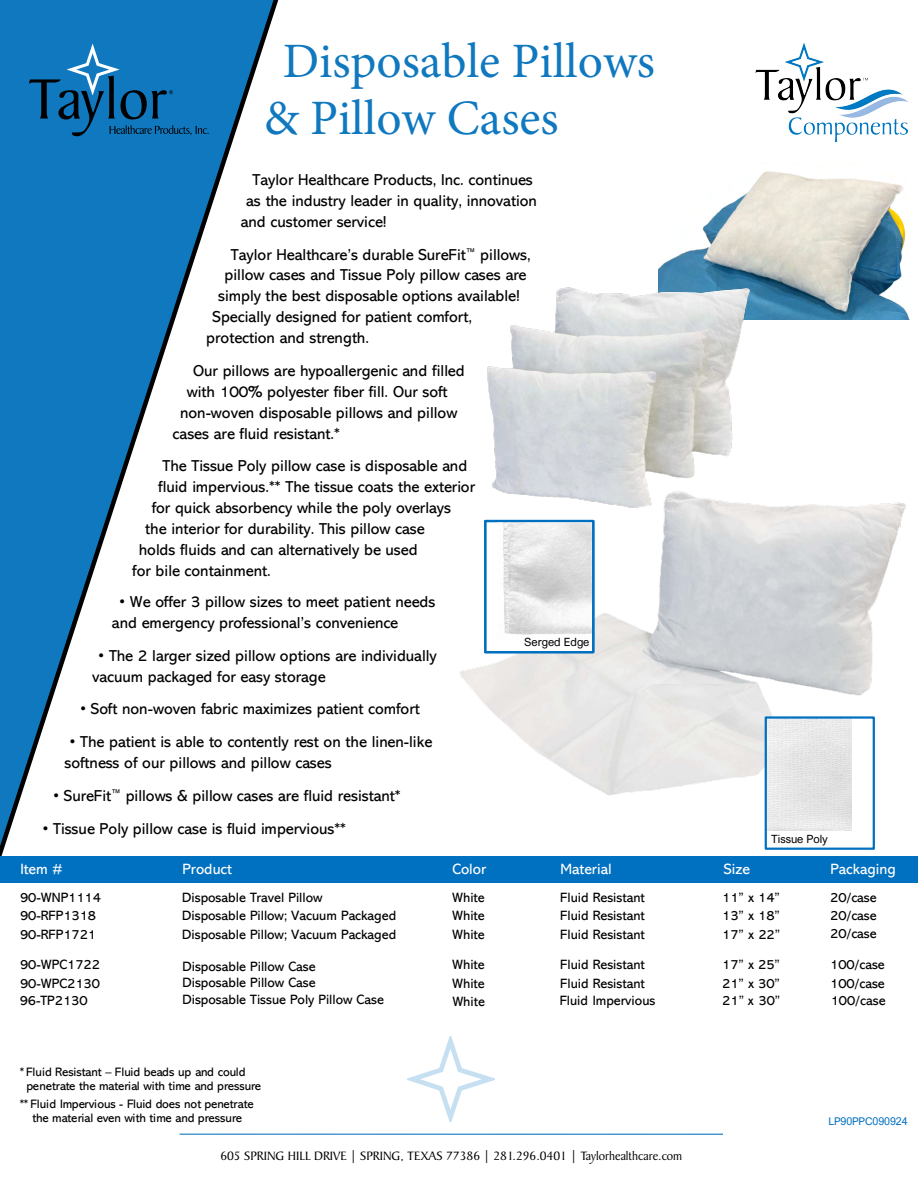
<style>
.page{position:relative;width:918px;height:1188px;background:#fff}
.page>*{position:absolute;margin:0;border:0;box-sizing:border-box;transform-origin:0 0}
.t1{font:49.5px/56.6px "Minion Pro";color:#1078bf}
.t2{font:15.9px/20.9px "Abadi";color:#000}
.t3{font:15px "Abadi";color:#fff}
.t4{font:13.5px/18.3px "Abadi";color:#000}
.t5{font:13.05px "Baker Signet BT";color:#000}
.t6{font:12.3px/13.8px "Abadi";letter-spacing:-.01em;color:#000}
.t7{font:11.4px "Arial Nova";color:#000}
.t8{font:10.65px "Arial Nova";letter-spacing:-.005em;color:#0070c0}
.s1{font-family:"Abadi MT Pro"}
</style>
<div class="page">
<div style="left:0;top:0;width:28px;height:856px;background:#1078bf"></div>
<svg style="left:408px;top:1037px;width:86px;height:85px"></svg>
<hr style="left:180px;top:1134px;width:543px;height:1px;background:#1078bf">
<svg style="left:28px;top:0;width:251px;height:774px"></svg>
<div style="left:0;top:856px;width:918px;height:27px;background:#0070c0"></div>
<img style="left:460px;top:502px;width:446px;height:309px">
<img style="left:498px;top:523px;width:93px;height:118px">
<img style="left:756px;top:42px;width:152px;height:99px">
<img style="left:658px;top:171px;width:252px;height:148px">
<img style="left:482px;top:280px;width:273px;height:231px">
<img style="left:768px;top:719px;width:84px;height:112px">
<div style="left:765px;top:716px;width:110px;height:134px;border:2px solid #0070c0"></div>
<div style="left:492px;top:641px;width:99px;height:10px;background:#fff"></div>
<div style="left:484px;top:520px;width:110px;height:133px;border:2px solid #0070c0"></div>
<h1 class="t1" style="left:264px;top:33px;width:393px;text-indent:19px">Disposable Pillows &amp; Pillow Cases</h1>
<p class="t2" style="left:253px;top:169px;width:282px">Taylor Healthcare Products, Inc. continues</p>
<p class="t2" style="left:246px;top:190px;width:292px">as the industry leader in quality, innovation</p>
<p class="t2" style="left:241px;top:211px;width:148px">and customer service!</p>
<p class="t2" style="left:231px;top:244px;width:301px">Taylor Healthcare’s durable SureFit<sup>™</sup> pillows,</p>
<p class="t2" style="left:224px;top:265px;width:304px">pillow cases and Tissue Poly pillow cases are</p>
<p class="t2" style="left:218px;top:286px;width:303px">simply the best disposable options available!</p>
<p class="t2" style="left:213px;top:307px;width:261px">Specially designed for patient comfort,</p>
<p class="t2" style="left:206px;top:327px;width:164px">protection and strength.</p>
<p class="t2" style="left:193px;top:360px;width:273px">Our pillows are hypoallergenic and filled</p>
<p class="t2" style="left:187px;top:381px;width:263px">with 100% polyester fiber fill. Our soft</p>
<p class="t2" style="left:180px;top:402px;width:279px">non-woven disposable pillows and pillow</p>
<p class="t2" style="left:173px;top:423px;width:169px">cases are fluid resistant.*</p>
<p class="t2" style="left:163px;top:456px;width:306px">The Tissue Poly pillow case is disposable and</p>
<p class="t2" style="left:158px;top:477px;width:319px">fluid impervious.** The tissue coats the exterior</p>
<p class="t2" style="left:152px;top:497px;width:301px">for quick absorbency while the poly overlays</p>
<p class="t2" style="left:145px;top:518px;width:281px">the interior for durability. This pillow case</p>
<p class="t2" style="left:139px;top:539px;width:280px">holds fluids and can alternatively be used</p>
<p class="t2" style="left:132px;top:560px;width:140px">for bile containment.</p>
<p class="t2" style="left:112px;top:591px;width:325px;text-indent:8px">• We offer 3 pillow sizes to meet patient needs and emergency professional’s convenience</p>
<p class="t2" style="left:92px;top:645px;width:346px;text-indent:6px">• The 2 larger sized pillow options are individually vacuum packaged for easy storage</p>
<p class="t2" style="left:81px;top:699px;width:341px">• Soft non-woven fabric maximizes patient comfort</p>
<p class="t2" style="left:64px;top:732px;width:369px;text-indent:5px">• The patient is able to contently rest on the linen-like softness of our pillows and pillow cases</p>
<p class="t2" style="left:54px;top:785px;width:349px">• SureFit<sup>™</sup> pillows &amp; pillow cases are fluid resistant*</p>
<p class="t2" style="left:43px;top:818px;width:305px">• Tissue Poly pillow case is fluid impervious**</p>
<p class="t7" style="left:524px;top:634px;width:67px">Serged Edge</p>
<p class="t7" style="left:771px;top:831px;width:58px">Tissue Poly</p>
<p class="t3" style="left:20px;top:861px;width:44px">Item #</p>
<p class="t3" style="left:182px;top:861px;width:51px">Product</p>
<p class="t3" style="left:452px;top:861px;width:35px">Color</p>
<p class="t3" style="left:560px;top:861px;width:53px">Material</p>
<p class="t3" style="left:724px;top:861px;width:28px">Size</p>
<p class="t3" style="left:830px;top:861px;width:67px">Packaging</p>
<p class="t4" style="left:20px;top:889px;width:82px">90-WNP1114<br>90-RFP1318<br>90-RFP1721</p>
<p class="t4" style="left:20px;top:956px;width:81px">90-WPC1722<br>90-WPC2130</p>
<p class="t4" style="left:722px;top:889px;width:59px;text-align:justify">11” x 14” 13” x 18” 17” x 2<span class="s1">2</span>”</p>
<p class="t4" style="left:722px;top:956px;width:59px">17” x 25”<br>21” x 30”</p>
<p class="t4" style="left:182px;top:889px;width:216px">Disposable Travel Pillow<br>Disposable Pillow; Vacuum Packaged<br>Disposable Pillow; Vacuum Packaged</p>
<p class="t4" style="left:452px;top:889px;width:34px;text-align:justify">White White White</p>
<p class="t4" style="left:452px;top:956px;width:34px">White<br>White</p>
<p class="t4" style="left:560px;top:889px;width:86px;text-align:justify">Fluid Resistant Fluid Resistant Fluid Resistant</p>
<p class="t4" style="left:560px;top:956px;width:86px">Fluid Resistant<br>Fluid Resistant</p>
<p class="t4" style="left:830px;top:889px;width:48px">20/case</p>
<p class="t4" style="left:830px;top:907px;width:48px">20/case<br>20/case</p>
<p class="t4" style="left:830px;top:956px;width:56px">100/case<br>100/case</p>
<p class="t4" style="left:182px;top:958px;width:203px;line-height:16.5px">Disposable Pillow Case<br>Disposable Pillow Case<br>Disposable Tissue Poly Pillow Case</p>
<p class="t4" style="left:20px;top:992px;width:69px">96-TP2130</p>
<p class="t4" style="left:452px;top:993px;width:34px">White</p>
<p class="t4" style="left:560px;top:992px;width:97px">Fluid Impervious</p>
<p class="t4" style="left:722px;top:992px;width:59px">21” x 30”</p>
<p class="t4" style="left:831px;top:992px;width:56px">100/case</p>
<p class="t6" style="left:27px;top:1065px;width:236px;text-indent:-7px">* Fluid Resistant – Fluid beads up and could penetrate the material with time and pressure</p>
<p class="t6" style="left:20px;top:1097px;width:235px;text-align:center">** Fluid Impervious - Fluid does not penetrate the material even with time and pressure</p>
<p class="t5" style="left:220px;top:1151px;width:463px">605 SPRING HILL DRIVE | SPRING, TEXAS 77386 | 281.296.0401 | Taylorhealthcare.com</p>
<p class="t8" style="left:828px;top:1115px;width:81px">LP90PPC090924</p>
</div>
